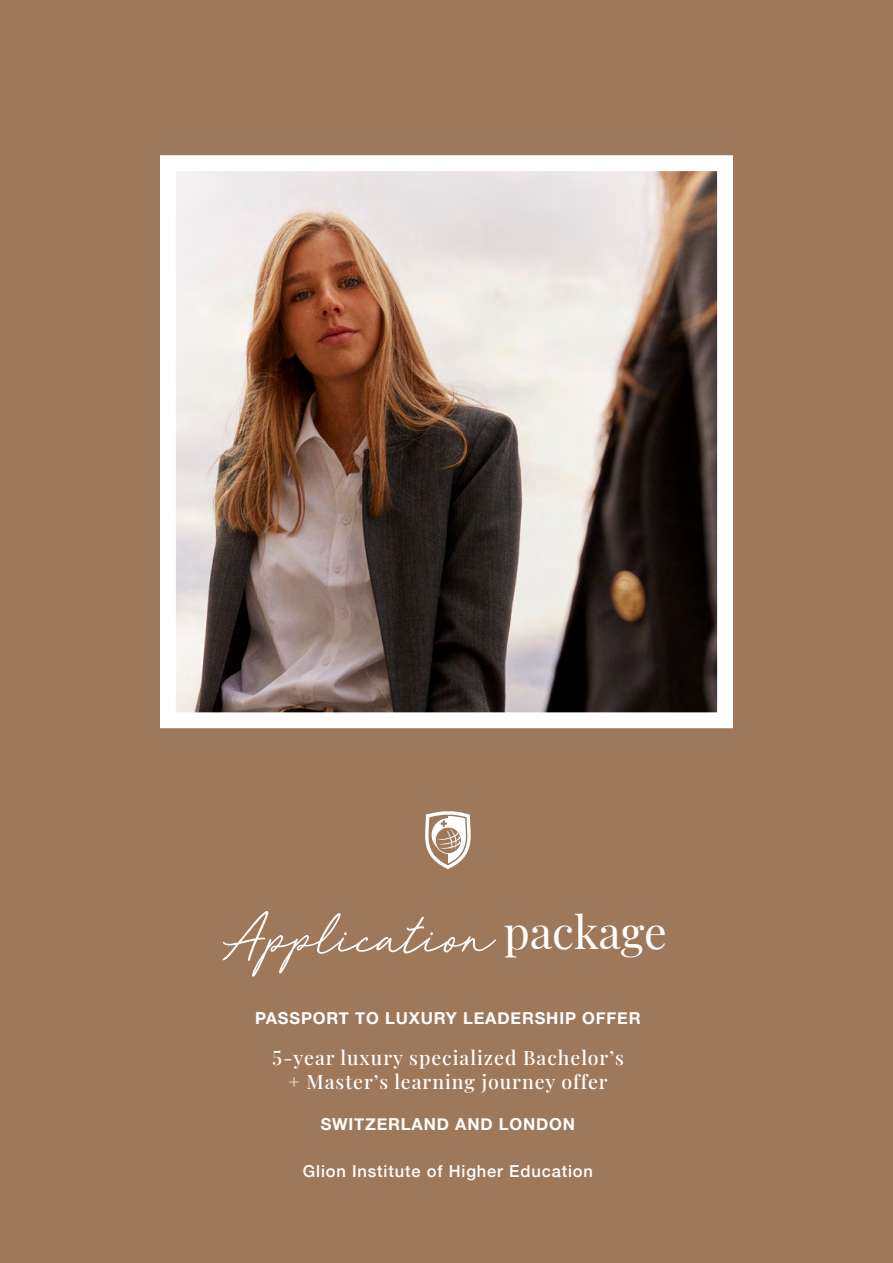
<style>
.page{position:relative;width:893px;height:1263px;background:#9e785b}
.page>*{position:absolute;margin:0;border:0;box-sizing:border-box;transform-origin:0 0}
.t1{font:51px "Red Vevet";color:#fff}
.t2{font:500 19.5px/24px "Playfair Display";letter-spacing:.05em;color:#fff;text-align:center}
.t3{font:700 16.5px "Helvetica Neue";letter-spacing:.05em;color:#fff}
.t4{font:500 16.5px "Helvetica Neue";letter-spacing:.05em;color:#fff}
.s1{font-family:"Playfair Display";font-size:45px}
</style>
<div class="page">
<svg style="left:425px;top:811px;width:46px;height:58px"></svg>
<img style="left:177px;top:172px;width:539px;height:539px">
<div style="left:160px;top:155px;width:573px;height:573px;border:16px solid #fff"></div>
<h1 class="t1" style="left:229px;top:901px;width:439px">Application <span class="s1">package</span></h1>
<p class="t3" style="left:255px;top:1005px;width:387px">PASSPORT TO LUXURY LEADERSHIP OFFER</p>
<p class="t2" style="left:272px;top:1044px;width:353px">5-year luxury specialized Bachelor’s + Master’s learning journey offer</p>
<p class="t3" style="left:321px;top:1111px;width:256px">SWITZERLAND AND LONDON</p>
<p class="t4" style="left:303px;top:1157px;width:291px">Glion Institute of Higher Education</p>
</div>
